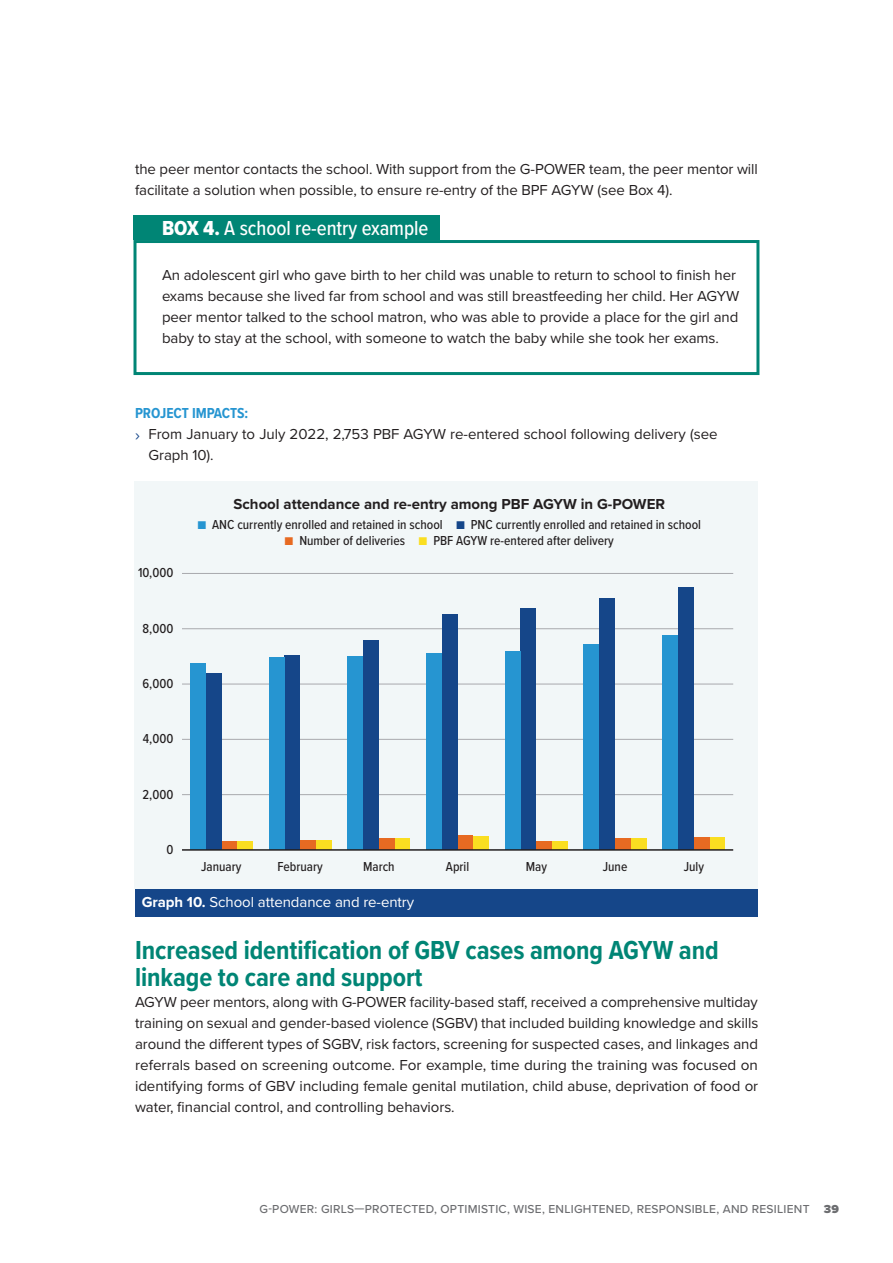
<style>
.page{position:relative;width:893px;height:1263px;background:#fff}
.page>*{position:absolute;margin:0;border:0;box-sizing:border-box;transform-origin:0 0}
.t1{font:700 27px/27px "Proxima Nova Cond";letter-spacing:-.005em;color:#008575}
.t2{font:500 21px "Proxima Nova Cond";letter-spacing:-.005em;color:#fff}
.t3{font:15px/21px "Proxima Nova";letter-spacing:-.005em;color:#231f20}
.t4{font:700 15px "Proxima Nova";color:#231f20}
.t5{font:15px "Proxima Nova";letter-spacing:-.005em;color:#fff}
.t6{font:700 15px "Proxima Nova Cond";letter-spacing:-.005em;color:#2695d1}
.t7{font:500 13.5px "Proxima Nova Cond";color:#231f20}
.t8{font:500 12px "Proxima Nova";letter-spacing:.02em;color:#6c6d70}
.s1{font-family:"Proxima Nova Cond Extrabld";font-weight:400}
.s2{font-size:16.5px;color:#154689}
.s3{color:#2695d1}
.s4{color:#154689}
.s5{color:#e76a22}
.s6{color:#fade21}
.s7{font-weight:700}
.s8{font-weight:900}
</style>
<div class="page">
<div style="left:134px;top:216px;width:306px;height:24px;background:#008575"></div>
<div style="left:134px;top:240px;width:625px;height:135px;border:3px solid #008575"></div>
<div style="left:135px;top:888px;width:623px;height:28px;background:#154689"></div>
<div style="left:135px;top:482px;width:623px;height:407px;background:#f2f7f8"></div>
<hr style="left:182px;top:794px;width:551px;height:1px;background:#a8a9ad">
<hr style="left:182px;top:739px;width:551px;height:1px;background:#a8a9ad">
<hr style="left:182px;top:684px;width:551px;height:1px;background:#a8a9ad">
<hr style="left:182px;top:628px;width:551px;height:1px;background:#a8a9ad">
<hr style="left:182px;top:573px;width:551px;height:1px;background:#a8a9ad">
<div style="left:237px;top:841px;width:16px;height:9px;background:#fade21"></div>
<div style="left:316px;top:840px;width:16px;height:10px;background:#fade21"></div>
<div style="left:395px;top:838px;width:15px;height:12px;background:#fade21"></div>
<div style="left:473px;top:836px;width:16px;height:14px;background:#fade21"></div>
<div style="left:552px;top:841px;width:16px;height:9px;background:#fade21"></div>
<div style="left:631px;top:838px;width:16px;height:12px;background:#fade21"></div>
<div style="left:710px;top:838px;width:15px;height:12px;background:#fade21"></div>
<div style="left:221px;top:841px;width:16px;height:9px;background:#e76a22"></div>
<div style="left:300px;top:840px;width:16px;height:10px;background:#e76a22"></div>
<div style="left:379px;top:838px;width:16px;height:12px;background:#e76a22"></div>
<div style="left:458px;top:836px;width:15px;height:14px;background:#e76a22"></div>
<div style="left:536px;top:841px;width:16px;height:9px;background:#e76a22"></div>
<div style="left:615px;top:838px;width:16px;height:12px;background:#e76a22"></div>
<div style="left:694px;top:837px;width:16px;height:13px;background:#e76a22"></div>
<div style="left:206px;top:673px;width:15px;height:177px;background:#154689"></div>
<div style="left:284px;top:655px;width:16px;height:195px;background:#154689"></div>
<div style="left:363px;top:641px;width:16px;height:209px;background:#154689"></div>
<div style="left:442px;top:614px;width:16px;height:236px;background:#154689"></div>
<div style="left:521px;top:608px;width:15px;height:242px;background:#154689"></div>
<div style="left:599px;top:598px;width:16px;height:252px;background:#154689"></div>
<div style="left:678px;top:587px;width:16px;height:263px;background:#154689"></div>
<div style="left:190px;top:663px;width:16px;height:187px;background:#2695d1"></div>
<div style="left:269px;top:658px;width:15px;height:192px;background:#2695d1"></div>
<div style="left:347px;top:657px;width:16px;height:193px;background:#2695d1"></div>
<div style="left:426px;top:653px;width:16px;height:197px;background:#2695d1"></div>
<div style="left:505px;top:651px;width:16px;height:199px;background:#2695d1"></div>
<div style="left:584px;top:644px;width:15px;height:206px;background:#2695d1"></div>
<div style="left:662px;top:636px;width:16px;height:214px;background:#2695d1"></div>
<hr style="left:182px;top:849px;width:551px;height:2px;background:#231f20">
<p class="t3" style="left:135px;top:158px;width:624px">the peer mentor contacts the school. With support from the G-POWER team, the peer mentor will facilitate a solution when possible, to ensure re-entry of the BPF AGYW (see Box 4).</p>
<h2 class="t2" style="left:162px;top:213px;width:268px"><span class="s1">BOX 4.</span> A school re-entry example</h2>
<p class="t3" style="left:162px;top:264px;width:579px">An adolescent girl who gave birth to her child was unable to return to school to finish her exams because she lived far from school and was still breastfeeding her child. Her AGYW peer mentor talked to the school matron, who was able to provide a place for the girl and baby to stay at the school, with someone to watch the baby while she took her exams.</p>
<p class="t6" style="left:135px;top:402px;width:115px">PROJECT IMPACTS:</p>
<p class="t3" style="left:148px;top:422px;width:571px;text-indent:-14px"><span class="s2">›</span> From January to July 2022, 2,753 PBF AGYW re-entered school following delivery (see<br>Graph 10).</p>
<p class="t7" style="left:138px;top:563px;width:37px">10,000</p>
<p class="t7" style="left:142px;top:618px;width:32px">8,000</p>
<p class="t7" style="left:142px;top:673px;width:32px">6,000</p>
<p class="t7" style="left:143px;top:729px;width:32px">4,000</p>
<p class="t7" style="left:142px;top:784px;width:32px">2,000</p>
<p class="t7" style="left:166px;top:839px;width:9px">0</p>
<p class="t4" style="left:233px;top:493px;width:433px">School attendance and re-entry among PBF AGYW in G-POWER</p>
<p class="t7" style="left:198px;top:515px;width:505px"><span class="s3">■</span> ANC currently enrolled and retained in school <span class="s4">■</span> PNC currently enrolled and retained in school</p>
<p class="t7" style="left:285px;top:530px;width:331px"><span class="s5">■</span> Number of deliveries <span class="s6">■</span> PBF AGYW re-entered after delivery</p>
<p class="t7" style="left:201px;top:857px;width:42px">January</p>
<p class="t7" style="left:277px;top:857px;width:47px">February</p>
<p class="t7" style="left:363px;top:857px;width:33px">March</p>
<p class="t7" style="left:446px;top:857px;width:25px">April</p>
<p class="t7" style="left:526px;top:857px;width:23px">May</p>
<p class="t7" style="left:603px;top:857px;width:26px">June</p>
<p class="t7" style="left:684px;top:857px;width:22px">July</p>
<p class="t5" style="left:142px;top:890px;width:274px"><span class="s7">Graph 10.</span> School attendance and re-entry</p>
<h1 class="t1" style="left:135px;top:936px;width:585px">Increased identification of GBV cases among AGYW and linkage to care and support</h1>
<p class="t3" style="left:135px;top:991px;width:625px;text-align:justify">AGYW peer mentors, along with G-POWER facility-based staff, received a comprehensive multiday training on sexual and gender-based violence (SGBV) that included building knowledge and skills around the different types of SGBV, risk factors, screening for suspected cases, and linkages and referrals based on screening outcome. For example, time during the training was focused on identifying forms of GBV including female genital mutilation, child abuse, deprivation of food or water, financial control, and controlling behaviors.</p>
<p class="t8" style="left:260px;top:1200px;width:581px">G-POWER: GIRLS—PROTECTED, OPTIMISTIC, WISE, ENLIGHTENED, RESPONSIBLE, AND RESILIENT <span class="s8">39</span></p>
</div>
